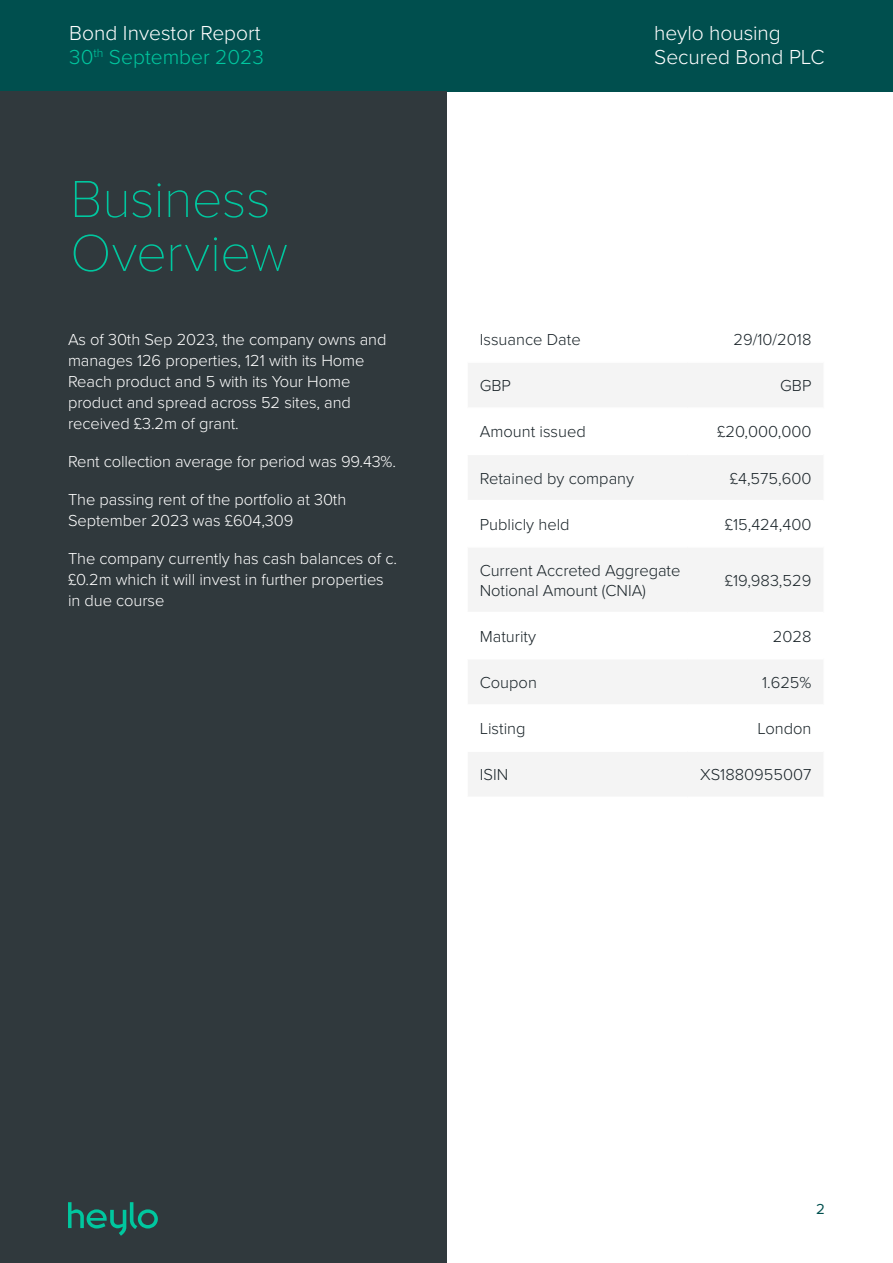
<style>
.page{position:relative;width:893px;height:1263px;background:#fff}
.page>*{position:absolute;margin:0;border:0;box-sizing:border-box;transform-origin:0 0}
.t1{font:100 54px/54px "Proxima Nova T";letter-spacing:-.01em;color:#00c79f}
.t2{font:300 21px/24px "Proxima Nova";color:#fff}
.t3{font:300 16.5px/21px "Proxima Nova";letter-spacing:-.005em;color:#fff}
.t4{font:300 16.5px/19.5px "Proxima Nova";color:#192328}
.t5{font:15px "Proxima Nova";color:#004f4e}
.s1{color:#00c79f}
</style>
<div class="page">
<div style="left:0;top:0;width:893px;height:91px;background:#004f4e"></div>
<div style="left:0;top:91px;width:446px;height:1172px;background:#30393d"></div>
<svg style="left:468px;top:363px;width:355px;height:433px;fill:#f4f4f4"></svg>
<hr style="left:466px;top:407px;width:221px;height:2px;background:#fff">
<hr style="left:687px;top:407px;width:136px;height:2px;background:#fff">
<hr style="left:466px;top:454px;width:221px;height:1px;background:#fff">
<hr style="left:687px;top:454px;width:136px;height:1px;background:#fff">
<hr style="left:466px;top:500px;width:221px;height:1px;background:#fff">
<hr style="left:687px;top:500px;width:136px;height:1px;background:#fff">
<hr style="left:466px;top:546px;width:221px;height:2px;background:#fff">
<hr style="left:687px;top:546px;width:136px;height:2px;background:#fff">
<hr style="left:466px;top:612px;width:221px;height:1px;background:#fff">
<hr style="left:687px;top:612px;width:136px;height:1px;background:#fff">
<hr style="left:466px;top:658px;width:221px;height:1px;background:#fff">
<hr style="left:687px;top:658px;width:136px;height:1px;background:#fff">
<hr style="left:466px;top:704px;width:221px;height:2px;background:#fff">
<hr style="left:687px;top:704px;width:136px;height:2px;background:#fff">
<hr style="left:466px;top:750px;width:221px;height:2px;background:#fff">
<hr style="left:687px;top:750px;width:136px;height:2px;background:#fff">
<svg style="left:68px;top:1202px;width:90px;height:34px"></svg>
<p class="t2" style="left:69px;top:20px;width:196px">Bond Investor Report<br><span class="s1">30</span><sup>th</sup> <span class="s1">September 2023</span></p>
<h1 class="t1" style="left:70px;top:168px;width:219px">Business<br>Overview</h1>
<p class="t3" style="left:68px;top:328px;width:320px">As of 30th Sep 2023, the company owns and manages 126 properties, 121 with its Home Reach product and 5 with its Your Home product and spread across 52 sites, and received £3.2m of grant.</p>
<p class="t3" style="left:68px;top:450px;width:329px">Rent collection average for period was 99.43%.</p>
<p class="t3" style="left:68px;top:488px;width:280px">The passing rent of the portfolio at 30th<br>September 2023 was £604,309</p>
<p class="t3" style="left:68px;top:547px;width:331px">The company currently has cash balances of c. £0.2m which it will invest in further properties in due course</p>
<p class="t2" style="left:654px;top:20px;width:172px">heylo housing<br>Secured Bond PLC</p>
<p class="t4" style="left:480px;top:329px;width:102px">Issuance Date</p>
<p class="t4" style="left:734px;top:329px;width:79px">29/10/2018</p>
<p class="t4" style="left:480px;top:375px;width:33px">GBP</p>
<p class="t4" style="left:780px;top:375px;width:33px">GBP</p>
<p class="t4" style="left:480px;top:421px;width:108px">Amount issued</p>
<p class="t4" style="left:717px;top:421px;width:96px">£20,000,000</p>
<p class="t4" style="left:480px;top:467px;width:156px">Retained by company</p>
<p class="t4" style="left:730px;top:467px;width:83px">£4,575,600</p>
<p class="t4" style="left:480px;top:514px;width:91px">Publicly held</p>
<p class="t4" style="left:725px;top:514px;width:88px">£15,424,400</p>
<p class="t4" style="left:480px;top:560px;width:202px">Current Accreted Aggregate<br>Notional Amount (CNIA)</p>
<p class="t4" style="left:725px;top:570px;width:88px">£19,983,529</p>
<p class="t4" style="left:480px;top:626px;width:58px">Maturity</p>
<p class="t4" style="left:773px;top:626px;width:40px">2028</p>
<p class="t4" style="left:480px;top:672px;width:59px">Coupon</p>
<p class="t4" style="left:762px;top:672px;width:51px">1.625%</p>
<p class="t4" style="left:480px;top:718px;width:47px">Listing</p>
<p class="t4" style="left:757px;top:718px;width:55px">London</p>
<p class="t4" style="left:480px;top:764px;width:30px">ISIN</p>
<p class="t4" style="left:700px;top:764px;width:113px">XS1880955007</p>
<p class="t5" style="left:816px;top:1198px;width:10px">2</p>
</div>
